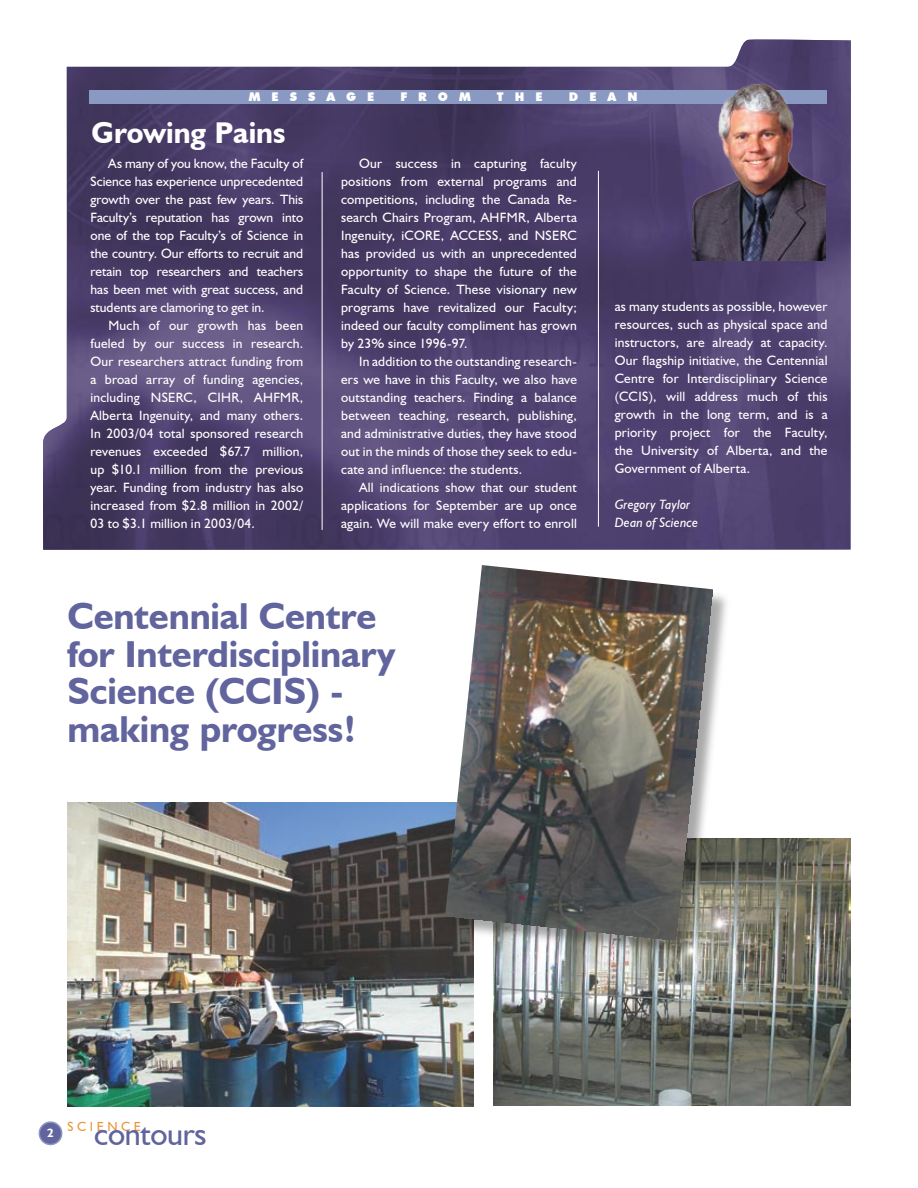
<style>
.page{position:relative;width:918px;height:1188px;background:#fff}
.page>*{position:absolute;margin:0;border:0;box-sizing:border-box;transform-origin:0 0}
.t1{font:700 37.5px/37.5px "Humanist 521 BT";letter-spacing:-.005em;color:#61649d}
.t2{font:31.95px "Humanist 521 BT";letter-spacing:-.01em;color:#61649d}
.t3{font:700 30px "Humanist 521 BT";color:#fff}
.t4{font:13.5px/18px "Humanist 521 BT";letter-spacing:.015em;color:#fff;text-align:justify}
.t5{font:italic 13.5px/18px "Humanist 521 BT";letter-spacing:.005em;color:#fff}
.t6{font:13.2px "Humanist 521 BT";letter-spacing:.27em;color:#e9963d}
.t7{font:900 12px "Futura BT";letter-spacing:.92em;color:#fff}
.t8{font:700 12px "Humanist 521 BT";color:#fff}
</style>
<div class="page">
<img style="left:43px;top:39px;width:808px;height:511px">
<div style="left:39px;top:1122px;width:23px;height:22px;background:#61649d;border-radius:50%"></div>
<div style="left:39px;top:1121px;width:23px;height:24px;border:2px solid #8a99c1;border-radius:50%"></div>
<hr style="left:322px;top:172px;width:1px;height:358px;background:#fff">
<hr style="left:598px;top:171px;width:1px;height:356px;background:#fff">
<div style="left:90px;top:90px;width:737px;height:14px;background:#8a99c1"></div>
<img style="left:693px;top:82px;width:133px;height:179px">
<img style="left:68px;top:802px;width:406px;height:305px">
<img style="left:494px;top:838px;width:356px;height:268px">
<div style="left:447px;top:566px;width:285px;height:394px;background:#252525;opacity:.4"></div>
<img style="left:445px;top:565px;width:268px;height:375px">
<p class="t7" style="left:249px;top:90px;width:127px">MESSAGE</p>
<p class="t7" style="left:400px;top:90px;width:72px">FROM</p>
<p class="t7" style="left:497px;top:90px;width:47px">THE</p>
<p class="t7" style="left:569px;top:90px;width:70px">DEAN</p>
<h3 class="t3" style="left:92px;top:114px;width:196px">Growing Pains</h3>
<p class="t4" style="left:90px;top:154px;width:214px;text-indent:18px">As many of you know, the Faculty of Science has experience unprecedented growth over the past few years. This Faculty’s reputation has grown into one of the top Faculty’s of Science in the country. Our efforts to recruit and retain top researchers and teachers has been met with great success, and students are clamoring to get in.</p>
<p class="t4" style="left:90px;top:316px;width:214px;text-indent:18px">Much of our growth has been fueled by our success in research.<br>Our researchers attract funding from a broad array of funding agencies, including NSERC, CIHR, AHFMR, Alberta Ingenuity, and many others.<br>In 2003/04 total sponsored research revenues exceeded $67.7 million, up $10.1 million from the previous year. Funding from industry has also increased from $2.8 million in 2002/ 03 to $3.1 million in 2003/04.</p>
<p class="t4" style="left:341px;top:154px;width:237px;text-indent:18px">Our success in capturing faculty positions from external programs and competitions, including the Canada Re&shy;search Chairs Program, AHFMR, Alberta Ingenuity, iCORE, ACCESS, and NSERC has provided us with an unprecedented opportunity to shape the future of the Faculty of Science. These visionary new programs have revitalized our Faculty; indeed our faculty compliment has grown by 23% since 1996-97.</p>
<p class="t4" style="left:341px;top:352px;width:237px;text-indent:18px">In addition to the outstanding research&shy;ers we have in this Faculty, we also have outstanding teachers. Finding a balance between teaching, research, publishing, and administrative duties, they have stood out in the minds of those they seek to edu&shy;cate and influence: the students.</p>
<p class="t4" style="left:341px;top:478px;width:237px;text-indent:18px">All indications show that our student applications for September are up once again. We will make every effort to enroll</p>
<h1 class="t1" style="left:68px;top:597px;width:330px">Centennial Centre for Interdisciplinary<br>Science (CCIS) - making progress!</h1>
<p class="t4" style="left:615px;top:297px;width:214px">as many students as possible, however resources, such as physical space and instructors, are already at capacity.<br>Our flagship initiative, the Centennial Centre for Interdisciplinary Science (CCIS), will address much of this growth in the long term, and is a priority project for the Faculty, the University of Alberta, and the Government of Alberta.</p>
<p class="t5" style="left:615px;top:495px;width:85px">Gregory Taylor<br>Dean of Science</p>
<p class="t8" style="left:47px;top:1126px;width:8px">2</p>
<p class="t6" style="left:68px;top:1118px;width:75px">SCIENCE</p>
<h2 class="t2" style="left:94px;top:1114px;width:114px">contours</h2>
</div>
